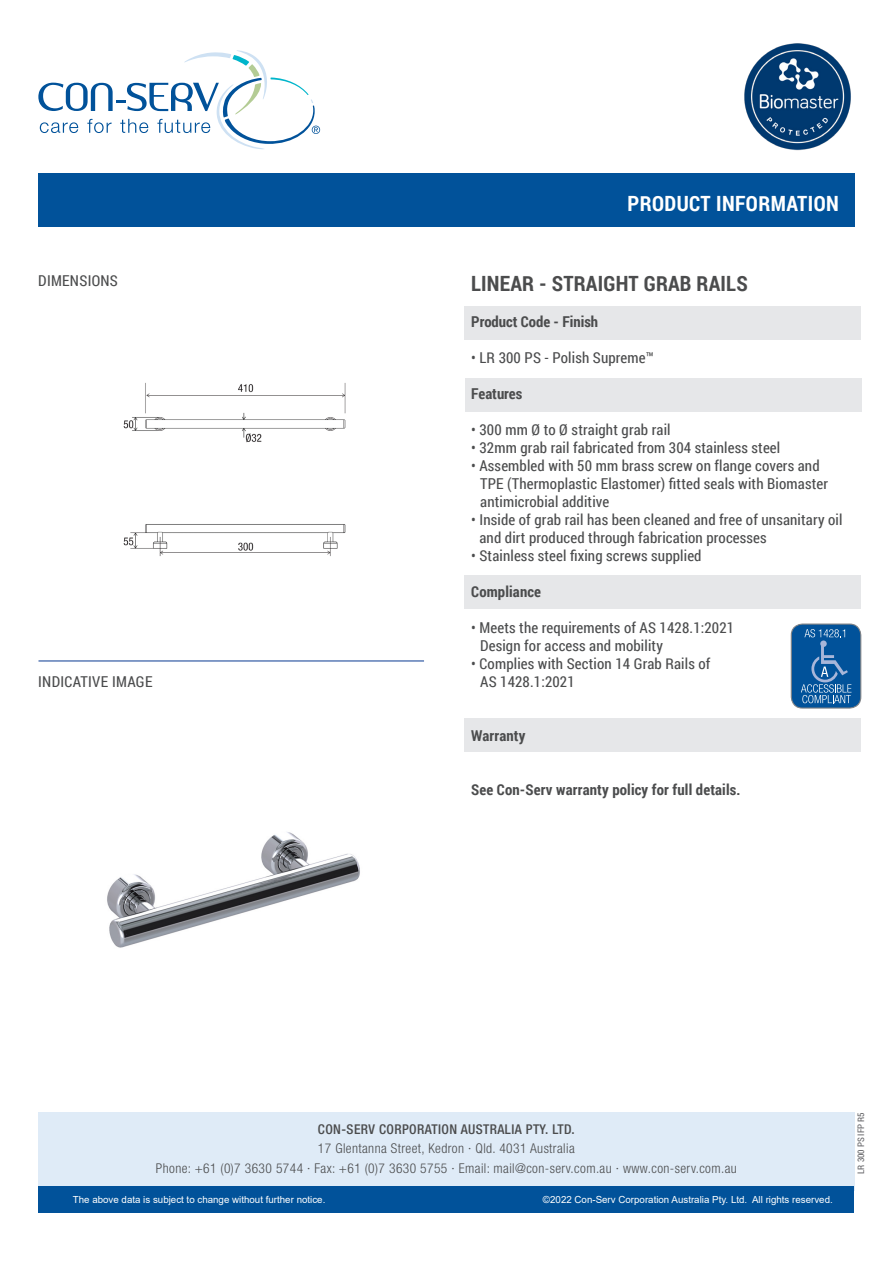
<style>
.page{position:relative;width:893px;height:1263px;background:#fff}
.page>*{position:absolute;margin:0;border:0;box-sizing:border-box;transform-origin:0 0}
.t1{font:700 21px "Roboto Condensed";letter-spacing:.01em;color:#4b4c4d}
.t2{font:700 21px "Roboto Condensed";letter-spacing:.02em;color:#fff}
.t3{font:15px/18px "Roboto Condensed";letter-spacing:.01em;color:#4b4c4d}
.t4{font:700 15px "Roboto Condensed";letter-spacing:.01em;color:#4b4c4d}
.t5{font:300 condensed 13.5px/19.5px "Helvetica Neue LT Std";letter-spacing:.03em;color:#4b4c4d;text-align:center}
.t6{font:500 condensed 13.5px "Helvetica Neue LT Std";letter-spacing:.03em;color:#4b4c4d}
.t7{font:9.75px "Arial";color:#fff}
.t8{font:9px "Roboto Condensed";color:#636366}
</style>
<div class="page">
<div style="left:38px;top:1112px;width:817px;height:78px;background:#dfebf7"></div>
<div style="left:38px;top:1186px;width:816px;height:27px;background:#01529a"></div>
<img style="left:744px;top:43px;width:107px;height:108px">
<div style="left:38px;top:173px;width:817px;height:53px;background:#01529a"></div>
<svg style="left:38px;top:50px;width:282px;height:99px"></svg>
<div style="left:465px;top:718px;width:396px;height:33px;background:#e6e7e9"></div>
<div style="left:465px;top:378px;width:396px;height:33px;background:#e6e7e9"></div>
<div style="left:465px;top:306px;width:396px;height:34px;background:#e6e7e9"></div>
<div style="left:465px;top:575px;width:396px;height:34px;background:#e6e7e9"></div>
<hr style="left:39px;top:660px;width:385px;height:2px;background:#5a7bb6">
<img style="left:123px;top:383px;width:223px;height:173px">
<img style="left:107px;top:832px;width:253px;height:116px">
<svg style="left:791px;top:623px;width:70px;height:86px;background:#2568a5"></svg>
<p class="t3" style="left:38px;top:271px;width:81px">DIMENSIONS</p>
<p class="t3" style="left:38px;top:672px;width:116px">INDICATIVE IMAGE</p>
<h1 class="t2" style="left:627px;top:189px;width:213px">PRODUCT INFORMATION</h1>
<p class="t1" style="left:471px;top:268px;width:278px">LINEAR - STRAIGHT GRAB RAILS</p>
<p class="t4" style="left:471px;top:311px;width:128px">Product Code - Finish</p>
<p class="t3" style="left:471px;top:348px;width:184px">• LR 300 PS - Polish Supreme™</p>
<p class="t4" style="left:471px;top:383px;width:53px">Features</p>
<p class="t3" style="left:471px;top:420px;width:201px">• 300 mm Ø to Ø straight grab rail</p>
<p class="t3" style="left:471px;top:438px;width:311px">• 32mm grab rail fabricated from 304 stainless steel</p>
<p class="t3" style="left:471px;top:456px;width:350px">• Assembled with 50 mm brass screw on flange covers and</p>
<p class="t3" style="left:480px;top:474px;width:349px">TPE (Thermoplastic Elastomer) fitted seals with Biomaster</p>
<p class="t3" style="left:480px;top:492px;width:131px">antimicrobial additive</p>
<p class="t3" style="left:479px;top:510px;width:364px;text-indent:-8px">• Inside of grab rail has been cleaned and free of unsanitary oil and dirt produced through fabrication processes</p>
<p class="t3" style="left:471px;top:546px;width:232px">• Stainless steel fixing screws supplied</p>
<p class="t4" style="left:471px;top:581px;width:71px">Compliance</p>
<p class="t3" style="left:471px;top:618px;width:264px">• Meets the requirements of AS 1428.1:2021</p>
<p class="t3" style="left:480px;top:636px;width:184px">Design for access and mobility</p>
<p class="t3" style="left:471px;top:654px;width:241px">• Complies with Section 14 Grab Rails of</p>
<p class="t3" style="left:480px;top:672px;width:96px">AS 1428.1:2021</p>
<p class="t4" style="left:471px;top:725px;width:56px">Warranty</p>
<p class="t4" style="left:471px;top:779px;width:271px">See Con-Serv warranty policy for full details.</p>
<p class="t6" style="left:318px;top:1121px;width:258px">CON-SERV CORPORATION AUSTRALIA PTY. LTD.</p>
<p class="t5" style="left:156px;top:1138px;width:582px">17 Glentanna Street, Kedron · Qld. 4031 Australia<br>Phone: +61 (0)7 3630 5744 · Fax: +61 (0)7 3630 5755 · Email: mail@con-serv.com.au · www.con-serv.com.au</p>
<p class="t7" style="left:73px;top:1193px;width:254px">The above data is subject to change without further notice.</p>
<p class="t7" style="left:543px;top:1193px;width:291px">©2022 Con-Serv Corporation Australia Pty. Ltd. All rights reserved.</p>
<p class="t8" style="left:855px;top:1174px;width:63px;rotate:-90deg">LR 300 PS IFP R5</p>
</div>
